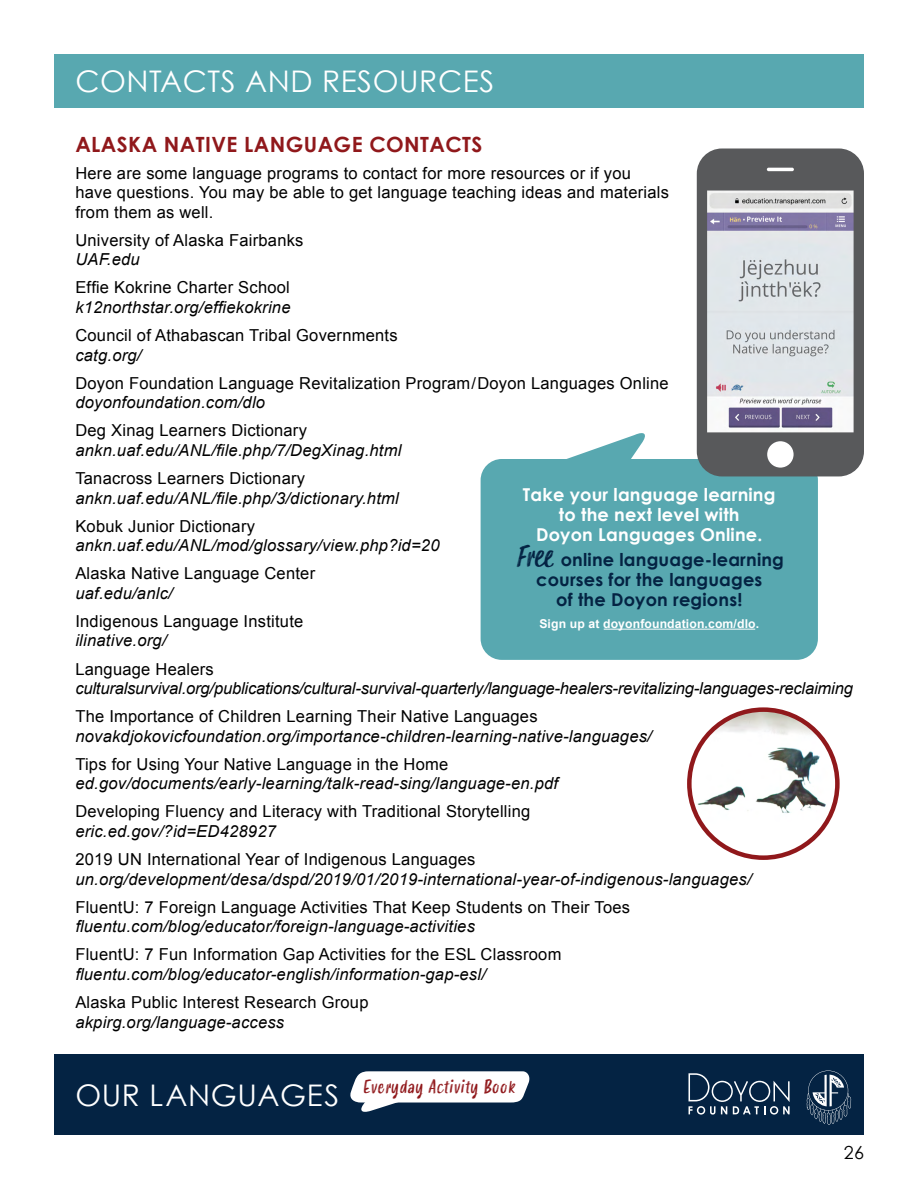
<style>
.page{position:relative;width:918px;height:1188px;background:#fff}
.page>*{position:absolute;margin:0;border:0;box-sizing:border-box;transform-origin:0 0}
.t1{font:29.85px "Century Gothic";letter-spacing:.02em;color:#fff}
.t2{font:700 21px "Century Gothic";letter-spacing:.02em;color:#90181b}
.t3{font:italic 18px "Smoothy";letter-spacing:.02em;color:#90181b}
.t4{font:18px "Century Gothic";color:#000}
.t5{font:700 17.7px/20px "Century Gothic";letter-spacing:.01em;color:#042343;text-align:center}
.t6{font:700 17.7px/20px "Century Gothic";letter-spacing:.01em;color:#fff;text-align:center}
.t7{font:16.5px/19.5px "Arial";letter-spacing:.015em;color:#000}
.t8{font:italic 16.5px "Arial";letter-spacing:.015em;color:#000}
.t9{font:italic 16.5px "Arial";letter-spacing:-.01em;color:#000}
.t10{font:700 12.15px "Arial";letter-spacing:.01em;color:#fff}
.s1{font-family:"Smoothy";font-weight:400;font-style:italic;font-size:28.8px}
.s2{font-family:"Century Gothic";font-style:normal;font-size:29.85px;color:#fff}
</style>
<div class="page">
<div style="left:54px;top:54px;width:810px;height:54px;background:#58a8b0"></div>
<div style="left:481px;top:459px;width:337px;height:201px;background:#58a8b0;border-radius:21px"></div>
<hr style="left:604px;top:629px;width:151px;height:1px;background:#fff">
<svg style="left:697px;top:148px;width:167px;height:328px;background:#a8aab0"></svg>
<svg style="left:567px;top:433px;width:78px;height:26px"></svg>
<img style="left:689px;top:710px;width:148px;height:148px;border-radius:74px">
<div style="left:687px;top:707px;width:153px;height:153px;border:4px solid #90181b;border-radius:50%"></div>
<div style="left:54px;top:1054px;width:810px;height:81px;background:#042343"></div>
<svg style="left:689px;top:1073px;width:101px;height:42px"></svg>
<svg style="left:807px;top:1071px;width:44px;height:54px"></svg>
<svg style="left:350px;top:1071px;width:180px;height:41px"></svg>
<h1 class="t1" style="left:75px;top:63px;width:420px">CONTACTS AND RESOURCES</h1>
<p class="t2" style="left:75px;top:132px;width:408px">ALASKA NATIVE LANGUAGE CONTACTS</p>
<p class="t7" style="left:75px;top:163px;width:595px">Here are some language programs to contact for more resources or if you have questions. You may be able to get language teaching ideas and materials from them as well.</p>
<p class="t7" style="left:75px;top:230px;width:230px">University of Alaska Fairbanks</p>
<p class="t8" style="left:75px;top:249px;width:66px">UAF.edu</p>
<p class="t7" style="left:75px;top:278px;width:216px">Effie Kokrine Charter School</p>
<p class="t8" style="left:75px;top:297px;width:217px">k12northstar.org/effiekokrine</p>
<p class="t7" style="left:75px;top:326px;width:324px">Council of Athabascan Tribal Governments</p>
<p class="t8" style="left:75px;top:344px;width:68px">catg.org/</p>
<p class="t7" style="left:75px;top:373px;width:595px">Doyon Foundation Language Revitalization Program/Doyon Languages Online</p>
<p class="t8" style="left:75px;top:392px;width:191px">doyonfoundation.com/dlo</p>
<p class="t7" style="left:75px;top:421px;width:233px">Deg Xinag Learners Dictionary</p>
<p class="t8" style="left:75px;top:439px;width:328px">ankn.uaf.edu/ANL/file.php/7/DegXinag.html</p>
<p class="t7" style="left:75px;top:469px;width:231px">Tanacross Learners Dictionary</p>
<p class="t8" style="left:75px;top:487px;width:325px">ankn.uaf.edu/ANL/file.php/3/dictionary.html</p>
<p class="t7" style="left:75px;top:516px;width:181px">Kobuk Junior Dictionary</p>
<p class="t8" style="left:75px;top:535px;width:366px">ankn.uaf.edu/ANL/mod/glossary/view.php?id=20</p>
<p class="t7" style="left:75px;top:564px;width:241px">Alaska Native Language Center</p>
<p class="t8" style="left:75px;top:582px;width:99px">uaf.edu/anlc/</p>
<p class="t7" style="left:75px;top:612px;width:229px">Indigenous Language Institute</p>
<p class="t8" style="left:75px;top:630px;width:93px">ilinative.org/</p>
<p class="t7" style="left:75px;top:659px;width:140px">Language Healers</p>
<p class="t9" style="left:75px;top:678px;width:779px">culturalsurvival.org/publications/cultural-survival-quarterly/language-healers-revitalizing-languages-reclaiming</p>
<p class="t7" style="left:75px;top:707px;width:464px">The Importance of Children Learning Their Native Languages</p>
<p class="t8" style="left:75px;top:725px;width:578px">novakdjokovicfoundation.org/importance-children-learning-native-languages/</p>
<p class="t7" style="left:75px;top:754px;width:375px">Tips for Using Your Native Language in the Home</p>
<p class="t8" style="left:75px;top:773px;width:484px">ed.gov/documents/early-learning/talk-read-sing/language-en.pdf</p>
<p class="t7" style="left:75px;top:802px;width:457px">Developing Fluency and Literacy with Traditional Storytelling</p>
<p class="t8" style="left:75px;top:820px;width:202px">eric.ed.gov/?id=ED428927</p>
<p class="t7" style="left:75px;top:850px;width:402px">2019 UN International Year of Indigenous Languages</p>
<p class="t8" style="left:75px;top:868px;width:678px">un.org/development/desa/dspd/2019/01/2019-international-year-of-indigenous-languages/</p>
<p class="t7" style="left:75px;top:897px;width:556px">FluentU: 7 Foreign Language Activities That Keep Students on Their Toes</p>
<p class="t8" style="left:75px;top:916px;width:401px">fluentu.com/blog/educator/foreign-language-activities</p>
<p class="t7" style="left:75px;top:945px;width:488px">FluentU: 7 Fun Information Gap Activities for the ESL Classroom</p>
<p class="t8" style="left:75px;top:963px;width:412px">fluentu.com/blog/educator-english/information-gap-esl/</p>
<p class="t7" style="left:75px;top:993px;width:295px">Alaska Public Interest Research Group</p>
<p class="t8" style="left:75px;top:1011px;width:210px">akpirg.org/language-access</p>
<p class="t6" style="left:523px;top:484px;width:254px">Take your language learning to the next level with<br>Doyon Languages Online.</p>
<p class="t5" style="left:515px;top:549px;width:271px"><span class="s1">Free</span> online language-learning courses for the languages<br>of the Doyon regions!</p>
<p class="t10" style="left:539px;top:615px;width:221px">Sign up at doyonfoundation.com/dlo.</p>
<p class="t3" style="left:75px;top:1074px;width:441px"><span class="s2">OUR LANGUAGES</span> Everyday Activity Book</p>
<p class="t4" style="left:844px;top:1142px;width:22px">26</p>
</div>
